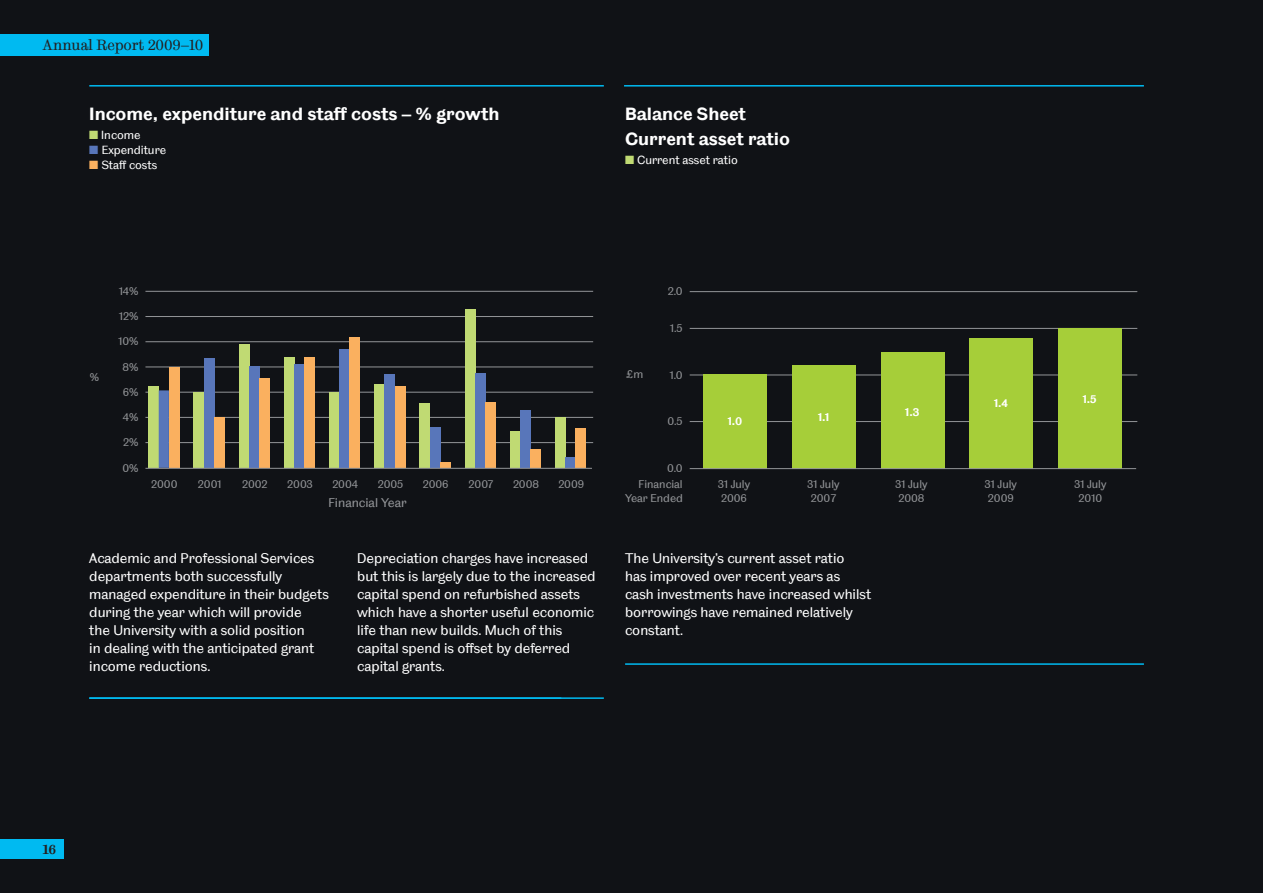
<style>
.page{position:relative;width:1263px;height:893px;background:#101216}
.page>*{position:absolute;margin:0;border:0;box-sizing:border-box;transform-origin:0 0}
.t1{font:700 18px/25.2px "TUOS Blake";color:#fff}
.t2{font:15px "TUOS Stephenson";color:#231f20}
.t3{font:14.25px/18px "TUOS Blake";color:#fff}
.t4{font:700 13.5px "TUOS Stephenson";color:#231f20}
.t5{font:12.9px "TUOS Blake";color:#939598}
.t6{font:12px "TUOS Blake";color:#fff}
.t7{font:11.55px/13.8px "TUOS Blake";color:#939598}
.t8{font:700 11.55px "TUOS Blake";color:#fff}
.s1{color:#c0da73}
.s2{color:#5876ba}
.s3{color:#fab05f}
</style>
<div class="page">
<div style="left:0;top:34px;width:208px;height:21px;background:#00baf1"></div>
<div style="left:0;top:840px;width:64px;height:19px;background:#00baf1"></div>
<hr style="left:624px;top:85px;width:520px;height:2px;background:#00baf1">
<hr style="left:89px;top:697px;width:515px;height:2px;background:#00baf1">
<hr style="left:625px;top:663px;width:519px;height:2px;background:#00baf1">
<hr style="left:690px;top:421px;width:447px;height:1px;background:#939598">
<hr style="left:690px;top:375px;width:447px;height:1px;background:#939598">
<hr style="left:690px;top:328px;width:447px;height:1px;background:#939598">
<hr style="left:690px;top:291px;width:447px;height:1px;background:#939598">
<div style="left:703px;top:375px;width:64px;height:94px;background:#a6ce39"></div>
<div style="left:792px;top:366px;width:64px;height:103px;background:#a6ce39"></div>
<div style="left:880px;top:352px;width:64px;height:117px;background:#a6ce39"></div>
<div style="left:969px;top:338px;width:64px;height:131px;background:#a6ce39"></div>
<div style="left:1058px;top:328px;width:64px;height:141px;background:#a6ce39"></div>
<hr style="left:690px;top:468px;width:446px;height:1px;background:#939598">
<hr style="left:89px;top:85px;width:515px;height:2px;background:#00baf1">
<hr style="left:145px;top:442px;width:448px;height:1px;background:#939598">
<hr style="left:145px;top:417px;width:448px;height:1px;background:#939598">
<hr style="left:145px;top:392px;width:448px;height:1px;background:#939598">
<hr style="left:145px;top:367px;width:448px;height:1px;background:#939598">
<hr style="left:145px;top:341px;width:448px;height:1px;background:#939598">
<hr style="left:145px;top:316px;width:448px;height:1px;background:#939598">
<hr style="left:145px;top:291px;width:448px;height:1px;background:#939598">
<div style="left:149px;top:387px;width:10px;height:81px;background:#c0da73"></div>
<div style="left:159px;top:390px;width:10px;height:78px;background:#5876ba"></div>
<div style="left:169px;top:367px;width:10px;height:101px;background:#fab05f"></div>
<div style="left:194px;top:393px;width:10px;height:75px;background:#c0da73"></div>
<div style="left:204px;top:358px;width:10px;height:110px;background:#5876ba"></div>
<div style="left:214px;top:417px;width:10px;height:51px;background:#fab05f"></div>
<div style="left:239px;top:345px;width:10px;height:123px;background:#c0da73"></div>
<div style="left:249px;top:366px;width:10px;height:102px;background:#5876ba"></div>
<div style="left:259px;top:378px;width:10px;height:90px;background:#fab05f"></div>
<div style="left:284px;top:358px;width:10px;height:110px;background:#c0da73"></div>
<div style="left:294px;top:365px;width:10px;height:103px;background:#5876ba"></div>
<div style="left:304px;top:357px;width:11px;height:111px;background:#fab05f"></div>
<div style="left:329px;top:393px;width:11px;height:75px;background:#c0da73"></div>
<div style="left:340px;top:349px;width:10px;height:119px;background:#5876ba"></div>
<div style="left:350px;top:337px;width:10px;height:131px;background:#fab05f"></div>
<div style="left:375px;top:384px;width:10px;height:84px;background:#c0da73"></div>
<div style="left:385px;top:375px;width:10px;height:93px;background:#5876ba"></div>
<div style="left:395px;top:386px;width:10px;height:82px;background:#fab05f"></div>
<div style="left:420px;top:403px;width:10px;height:65px;background:#c0da73"></div>
<div style="left:430px;top:427px;width:10px;height:41px;background:#5876ba"></div>
<div style="left:440px;top:462px;width:10px;height:6px;background:#fab05f"></div>
<div style="left:465px;top:309px;width:10px;height:159px;background:#c0da73"></div>
<div style="left:475px;top:373px;width:10px;height:95px;background:#5876ba"></div>
<div style="left:485px;top:403px;width:10px;height:65px;background:#fab05f"></div>
<div style="left:510px;top:431px;width:10px;height:37px;background:#c0da73"></div>
<div style="left:520px;top:410px;width:10px;height:58px;background:#5876ba"></div>
<div style="left:530px;top:449px;width:11px;height:19px;background:#fab05f"></div>
<div style="left:555px;top:418px;width:11px;height:50px;background:#c0da73"></div>
<div style="left:566px;top:457px;width:10px;height:11px;background:#5876ba"></div>
<div style="left:576px;top:428px;width:10px;height:40px;background:#fab05f"></div>
<hr style="left:145px;top:468px;width:447px;height:1px;background:#939598">
<p class="t2" style="left:43px;top:35px;width:162px">Annual Report 2009–10</p>
<p class="t1" style="left:89px;top:101px;width:412px">Income, expenditure and staff costs – % growth</p>
<p class="t6" style="left:89px;top:128px;width:53px"><span class="s1">■</span> Income</p>
<p class="t6" style="left:89px;top:143px;width:78px"><span class="s2">■</span> Expenditure</p>
<p class="t6" style="left:89px;top:158px;width:69px"><span class="s3">■</span> Staff costs</p>
<p class="t1" style="left:625px;top:101px;width:167px">Balance Sheet<br>Current asset ratio</p>
<p class="t6" style="left:625px;top:153px;width:114px"><span class="s1">■</span> Current asset ratio</p>
<p class="t7" style="left:119px;top:284px;width:21px">14%</p>
<p class="t7" style="left:119px;top:309px;width:21px">12%</p>
<p class="t7" style="left:118px;top:334px;width:22px">10%</p>
<p class="t7" style="left:90px;top:370px;width:11px">%</p>
<p class="t7" style="left:123px;top:360px;width:17px">8%</p>
<p class="t7" style="left:123px;top:385px;width:17px">6%</p>
<p class="t7" style="left:123px;top:410px;width:17px">4%</p>
<p class="t7" style="left:123px;top:435px;width:17px">2%</p>
<p class="t7" style="left:122px;top:460px;width:18px">0%</p>
<p class="t7" style="left:151px;top:476px;width:28px">2000</p>
<p class="t7" style="left:198px;top:476px;width:25px">2001</p>
<p class="t7" style="left:242px;top:476px;width:27px">2002</p>
<p class="t7" style="left:287px;top:476px;width:27px">2003</p>
<p class="t7" style="left:332px;top:476px;width:27px">2004</p>
<p class="t7" style="left:378px;top:476px;width:27px">2005</p>
<p class="t7" style="left:423px;top:476px;width:27px">2006</p>
<p class="t7" style="left:469px;top:476px;width:26px">2007</p>
<p class="t7" style="left:513px;top:476px;width:28px">2008</p>
<p class="t7" style="left:558px;top:476px;width:27px">2009</p>
<p class="t5" style="left:328px;top:494px;width:80px">Financial Year</p>
<p class="t3" style="left:89px;top:549px;width:241px">Academic and Professional Services departments both successfully managed expenditure in their budgets during the year which will provide<br>the University with a solid position<br>in dealing with the anticipated grant income reductions.</p>
<p class="t3" style="left:357px;top:549px;width:240px">Depreciation charges have increased but this is largely due to the increased capital spend on refurbished assets which have a shorter useful economic life than new builds. Much of this capital spend is offset by deferred capital grants.</p>
<p class="t7" style="left:668px;top:284px;width:17px">2.0</p>
<p class="t7" style="left:626px;top:367px;width:18px">£m</p>
<p class="t7" style="left:670px;top:321px;width:14px">1.5</p>
<p class="t7" style="left:670px;top:368px;width:15px">1.0</p>
<p class="t7" style="left:667px;top:414px;width:17px">0.5</p>
<p class="t7" style="left:667px;top:461px;width:17px">0.0</p>
<p class="t7" style="left:625px;top:477px;width:59px;text-align:right">Financial<br>Year Ended</p>
<p class="t8" style="left:728px;top:414px;width:16px">1.0</p>
<p class="t8" style="left:818px;top:410px;width:13px">1.1</p>
<p class="t8" style="left:905px;top:405px;width:16px">1.3</p>
<p class="t8" style="left:994px;top:396px;width:15px">1.4</p>
<p class="t8" style="left:1083px;top:392px;width:15px">1.5</p>
<p class="t7" style="left:718px;top:477px;width:33px">31 July<br>2006</p>
<p class="t7" style="left:807px;top:477px;width:33px">31 July<br>2007</p>
<p class="t7" style="left:895px;top:477px;width:33px">31 July<br>2008</p>
<p class="t7" style="left:985px;top:477px;width:33px">31 July<br>2009</p>
<p class="t7" style="left:1074px;top:477px;width:33px;text-align:center">31 July<br>2010</p>
<p class="t3" style="left:625px;top:549px;width:248px">The University’s current asset ratio<br>has improved over recent years as cash investments have increased whilst borrowings have remained relatively constant.</p>
<p class="t4" style="left:43px;top:841px;width:15px">16</p>
</div>
